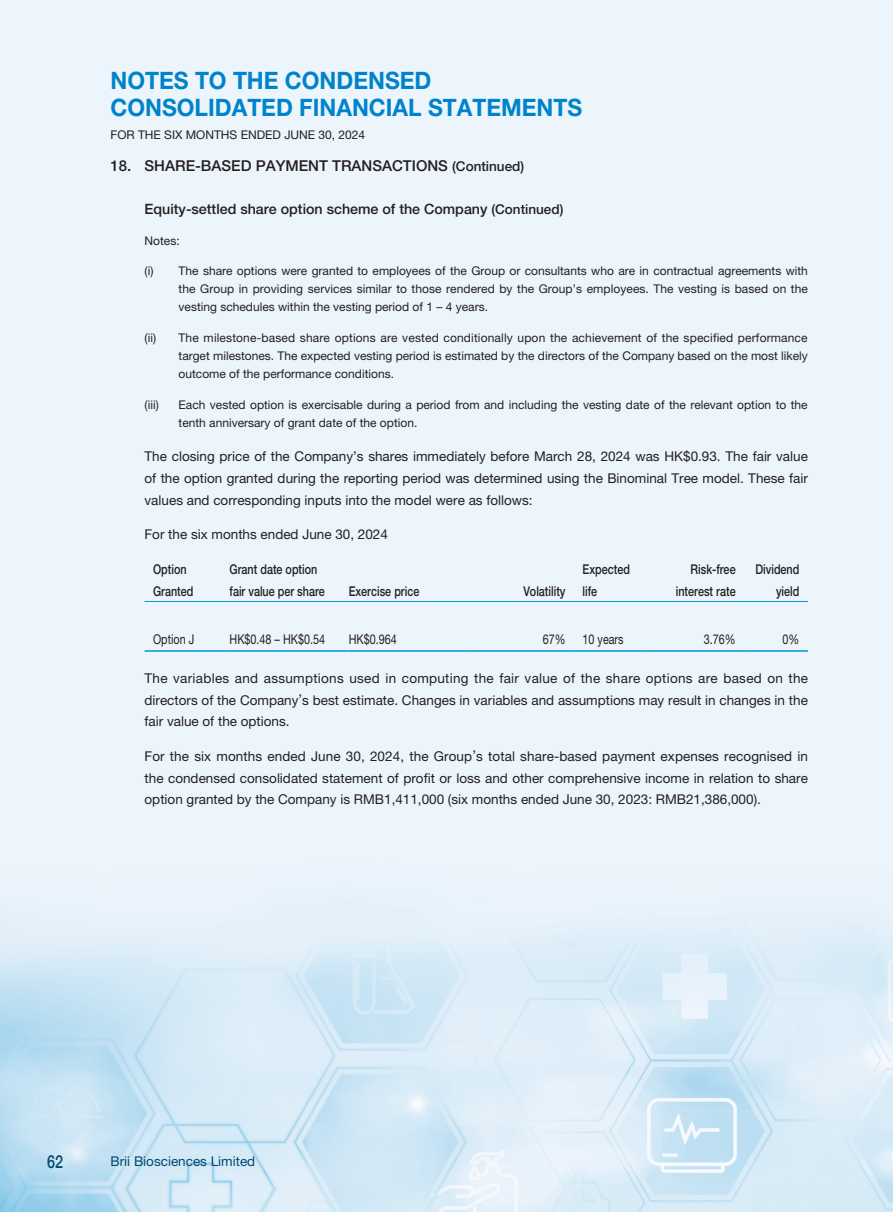
<style>
.page{position:relative;width:893px;height:1212px;background:#fff}
.page>*{position:absolute;margin:0;border:0;box-sizing:border-box;transform-origin:0 0}
.t1{font:700 24px/27px "Helvetica Neue LT Std";color:#0083ca;scale:.95 1}
.t2{font:500 18px "Helvetica Neue LT Std";color:#024a6e;scale:.8 1}
.t3{font:500 15px "Helvetica Neue LT Std";color:#231f20}
.t4{font:500 14.25px "Helvetica Neue LT Std";color:#231f20}
.t5{font:13.5px/21.8px "Helvetica Neue LT Std";color:#231f20;text-align:justify}
.t6{font:500 13.5px/21.8px "Helvetica Neue LT Std";color:#231f20;scale:.8 1}
.t7{font:13.5px "Helvetica Neue LT Std";color:#231f20;scale:.8 1}
.t8{font:13.5px "Helvetica Neue LT Std";color:#024a6e}
.t9{font:12px/18px "Helvetica Neue LT Std";color:#231f20;text-align:justify}
.s1{font-size:13.5px}
</style>
<div class="page">
<img style="left:0;top:0;width:893px;height:1212px">
<hr style="left:145px;top:601px;width:85px;height:1px;background:#0095d2">
<hr style="left:230px;top:601px;width:119px;height:1px;background:#0095d2">
<hr style="left:349px;top:601px;width:119px;height:1px;background:#0095d2">
<hr style="left:468px;top:601px;width:106px;height:1px;background:#0095d2">
<hr style="left:574px;top:601px;width:72px;height:1px;background:#0095d2">
<hr style="left:646px;top:601px;width:98px;height:1px;background:#0095d2">
<hr style="left:744px;top:601px;width:64px;height:1px;background:#0095d2">
<hr style="left:145px;top:650px;width:85px;height:2px;background:#0095d2">
<hr style="left:230px;top:650px;width:119px;height:2px;background:#0095d2">
<hr style="left:349px;top:650px;width:119px;height:2px;background:#0095d2">
<hr style="left:468px;top:650px;width:106px;height:2px;background:#0095d2">
<hr style="left:574px;top:650px;width:72px;height:2px;background:#0095d2">
<hr style="left:646px;top:650px;width:98px;height:2px;background:#0095d2">
<hr style="left:744px;top:650px;width:64px;height:2px;background:#0095d2">
<h1 class="t1" style="left:111px;top:67px;width:498px">NOTES TO THE CONDENSED<br>CONSOLIDATED FINANCIAL STATEMENTS</h1>
<p class="t9" style="left:111px;top:126px;width:256px">FOR THE SIX MONTHS ENDED JUNE 30, 2024</p>
<p class="t3" style="left:111px;top:156px;width:415px">18. SHARE-BASED PAYMENT TRANSACTIONS <span class="s1">(Continued)</span></p>
<p class="t4" style="left:145px;top:200px;width:420px">Equity-settled share option scheme of the Company <span class="s1">(Continued)</span></p>
<p class="t9" style="left:145px;top:231px;width:37px">Notes:</p>
<p class="t9" style="left:179px;top:262px;width:631px;text-indent:-34px">(i) The share options were granted to employees of the Group or consultants who are in contractual agreements with the Group in providing services similar to those rendered by the Group’s employees. The vesting is based on the vesting schedules within the vesting period of 1 – 4 years.</p>
<p class="t9" style="left:145px;top:329px;width:13px">(ii)</p>
<p class="t9" style="left:179px;top:329px;width:631px">The milestone-based share options are vested conditionally upon the achievement of the specified performance target milestones. The expected vesting period is estimated by the directors of the Company based on the most likely outcome of the performance conditions.</p>
<p class="t9" style="left:145px;top:395px;width:16px">(iii)</p>
<p class="t9" style="left:179px;top:395px;width:631px">Each vested option is exercisable during a period from and including the vesting date of the relevant option to the tenth anniversary of grant date of the option.</p>
<p class="t5" style="left:145px;top:445px;width:665px">The closing price of the Company’s shares immediately before March 28, 2024 was HK$0.93. The fair value of the option granted during the reporting period was determined using the Binominal Tree model. These fair values and corresponding inputs into the model were as follows:</p>
<p class="t5" style="left:145px;top:523px;width:245px">For the six months ended June 30, 2024</p>
<p class="t6" style="left:153px;top:558px;width:52px">Option<br>Granted</p>
<p class="t6" style="left:230px;top:558px;width:121px">Grant date option fair value per share</p>
<p class="t6" style="left:583px;top:558px;width:61px">Expected life</p>
<p class="t6" style="left:676px;top:558px;width:76px;text-align:right">Risk-free interest rate</p>
<p class="t6" style="left:755px;top:558px;width:57px;text-align:right">Dividend yield</p>
<p class="t6" style="left:349px;top:580px;width:90px">Exercise price</p>
<p class="t6" style="left:523px;top:580px;width:54px">Volatility</p>
<p class="t7" style="left:153px;top:631px;width:53px">Option J</p>
<p class="t7" style="left:230px;top:631px;width:121px">HK$0.48 – HK$0.54</p>
<p class="t7" style="left:349px;top:631px;width:62px">HK$0.964</p>
<p class="t7" style="left:543px;top:631px;width:30px">67%</p>
<p class="t7" style="left:583px;top:631px;width:53px">10 years</p>
<p class="t7" style="left:704px;top:631px;width:41px">3.76%</p>
<p class="t7" style="left:783px;top:631px;width:23px">0%</p>
<p class="t5" style="left:145px;top:667px;width:665px">The variables and assumptions used in computing the fair value of the share options are based on the directors of the Company’s best estimate. Changes in variables and assumptions may result in changes in the fair value of the options.</p>
<p class="t5" style="left:145px;top:745px;width:665px">For the six months ended June 30, 2024, the Group’s total share-based payment expenses recognised in the condensed consolidated statement of profit or loss and other comprehensive income in relation to share option granted by the Company is RMB1,411,000 (six months ended June 30, 2023: RMB21,386,000).</p>
<h2 class="t2" style="left:47px;top:1151px;width:22px">62</h2>
<p class="t8" style="left:111px;top:1153px;width:146px">Brii Biosciences Limited</p>
</div>
